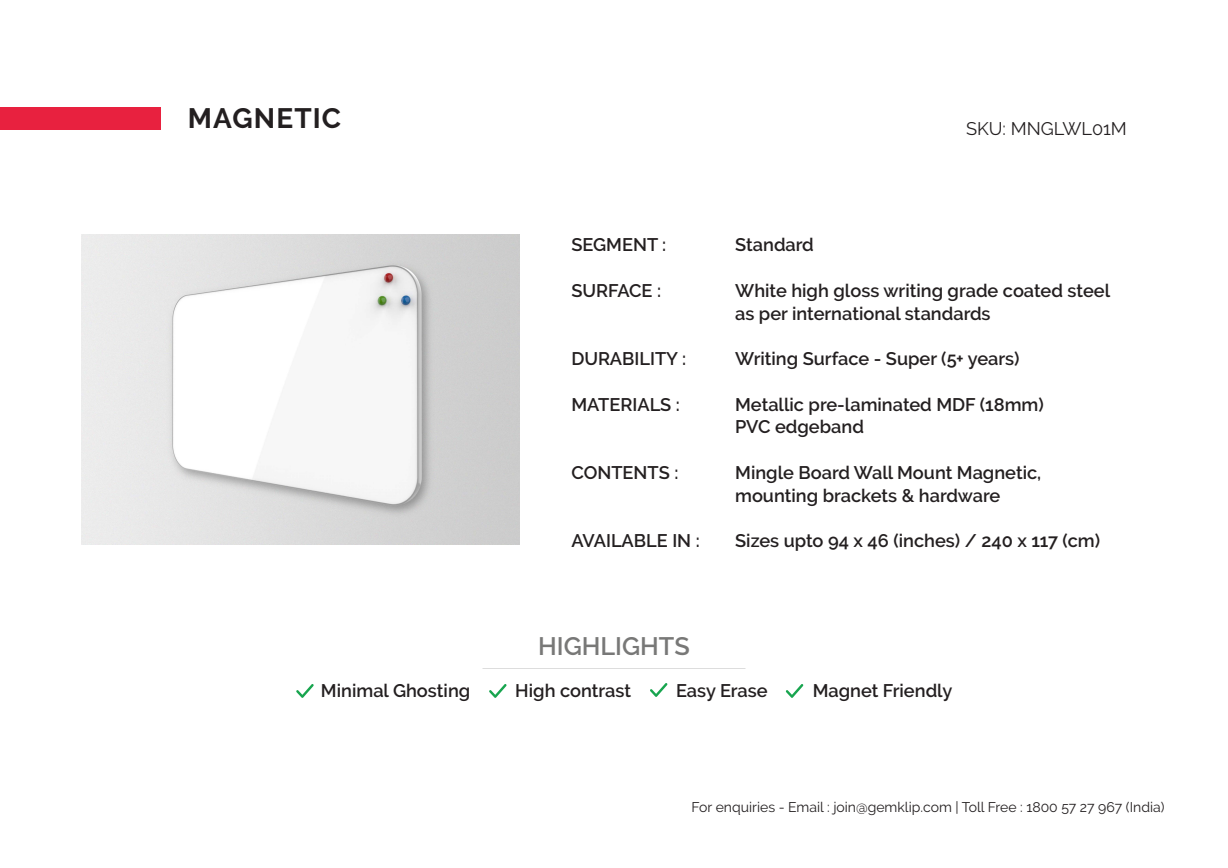
<style>
.page{position:relative;width:1228px;height:868px;background:#fff}
.page>*{position:absolute;margin:0;border:0;box-sizing:border-box;transform-origin:0 0}
.t1{font:700 28px "Raleway";letter-spacing:.04em;color:#231f20}
.t2{font:600 25.2px "Raleway";color:#787877}
.t3{font:600 18.2px/22.8px "Raleway";color:#231f20}
.t4{font:18.2px "Raleway";color:#231f20}
.t5{font:14px "Raleway";color:#231f20}
</style>
<div class="page">
<div style="left:0;top:107px;width:160px;height:23px;background:#e8213f"></div>
<img style="left:81px;top:234px;width:438px;height:311px">
<svg style="left:296px;top:684px;width:18px;height:14px"></svg>
<svg style="left:650px;top:683px;width:17px;height:14px"></svg>
<svg style="left:489px;top:684px;width:17px;height:14px"></svg>
<svg style="left:786px;top:684px;width:17px;height:14px"></svg>
<h1 class="t1" style="left:188px;top:103px;width:155px">MAGNETIC</h1>
<p class="t4" style="left:966px;top:118px;width:162px">SKU: MNGLWL01M</p>
<p class="t3" style="left:571px;top:234px;width:96px">SEGMENT :</p>
<p class="t3" style="left:735px;top:234px;width:80px">Standard</p>
<p class="t3" style="left:571px;top:279px;width:91px">SURFACE :</p>
<p class="t3" style="left:735px;top:279px;width:376px">White high gloss writing grade coated steel as per international standards</p>
<p class="t3" style="left:571px;top:347px;width:116px">DURABILITY :</p>
<p class="t3" style="left:735px;top:347px;width:286px">Writing Surface - Super (5+ years)</p>
<p class="t3" style="left:571px;top:393px;width:110px">MATERIALS :</p>
<p class="t3" style="left:735px;top:393px;width:310px">Metallic pre-laminated MDF (18mm)<br>PVC edgeband</p>
<p class="t3" style="left:571px;top:461px;width:108px">CONTENTS :</p>
<p class="t3" style="left:735px;top:461px;width:308px">Mingle Board Wall Mount Magnetic, mounting brackets &amp; hardware</p>
<p class="t3" style="left:571px;top:529px;width:130px">AVAILABLE IN :</p>
<p class="t3" style="left:735px;top:529px;width:366px">Sizes upto 94 x 46 (inches) / 240 x 117 (cm)</p>
<h2 class="t2" style="left:538px;top:631px;width:153px">HIGHLIGHTS</h2>
<p class="t3" style="left:321px;top:680px;width:151px">Minimal Ghosting</p>
<p class="t3" style="left:515px;top:680px;width:117px">High contrast</p>
<p class="t3" style="left:676px;top:680px;width:93px">Easy Erase</p>
<p class="t3" style="left:813px;top:680px;width:141px">Magnet Friendly</p>
<p class="t5" style="left:691px;top:799px;width:474px">For enquiries - Email : join@gemklip.com | Toll Free : 1800 57 27 967 (India)</p>
</div>
